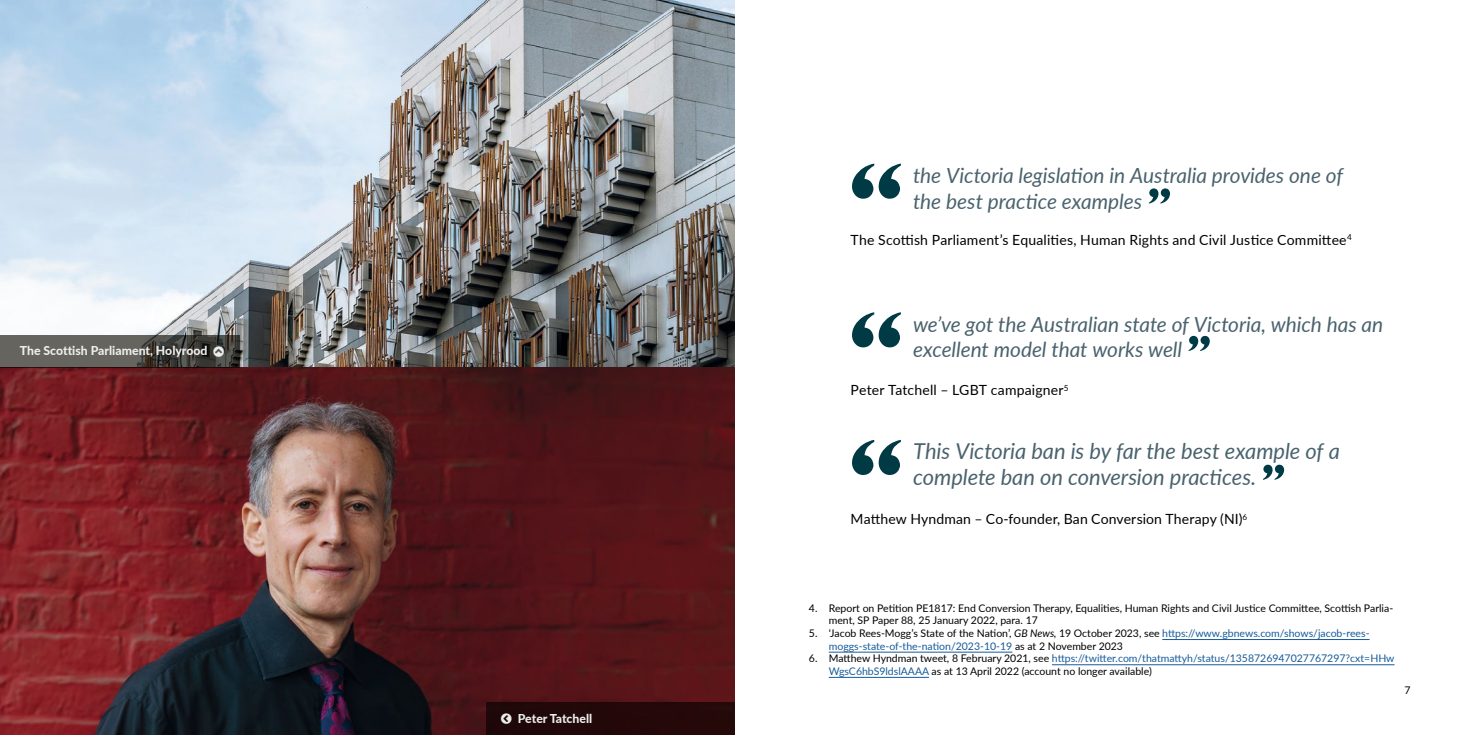
<style>
.page{position:relative;width:1469px;height:735px;background:#fff}
.page>*{position:absolute;margin:0;border:0;box-sizing:border-box;transform-origin:0 0}
.t1{font:700 121.45px "Perpetua Titling";color:#003a45}
.t2{font:700 52.5px "Perpetua Titling";color:#003a45}
.t3{font:italic 21.88px/26.2px "Lato";letter-spacing:-.005em;color:#4a626d}
.t4{font:italic 20.82px/26.2px "Lato";letter-spacing:-.005em;color:#4a626d}
.t5{font:14px "Lato";letter-spacing:.015em;color:#000}
.t6{font:800 12.25px "Lato";color:#ededeb}
.t7{font:10.5px/12.6px "Lato";color:#165b9a}
.t8{font:10.5px/12.6px "Lato";color:#000}
.s1{color:#000}
.s2{font-style:italic;color:#000}
</style>
<div class="page">
<img style="left:0;top:0;width:734px;height:367px">
<svg style="left:0;top:367px;width:734px;height:367px;background:#5e2326"></svg>
<div style="left:486px;top:701px;width:248px;height:33px;background:#230809"></div>
<svg style="left:0;top:334px;width:239px;height:33px;background:#585752"></svg>
<hr style="left:1162px;top:639px;width:207px;height:1px;background:#165b9a">
<hr style="left:828px;top:651px;width:184px;height:1px;background:#165b9a">
<hr style="left:1051px;top:664px;width:343px;height:1px;background:#165b9a">
<hr style="left:828px;top:676px;width:101px;height:1px;background:#165b9a">
<svg style="left:213px;top:346px;width:11px;height:10px"></svg>
<p class="t6" style="left:20px;top:341px;width:189px">The Scottish Parliament, Holyrood</p>
<p class="t6" style="left:518px;top:708px;width:76px">Peter Tatchell</p>
<h1 class="t1" style="left:848px;top:133px;width:57px">“</h1>
<h3 class="t4" style="left:913px;top:161px;width:431px">the Victoria legislation in Australia provides one of the best practice examples</h3>
<h2 class="t2" style="left:1147px;top:175px;width:26px">”</h2>
<h3 class="t5" style="left:850px;top:229px;width:503px">The Scottish Parliament’s Equalities, Human Rights and Civil Justice Committee<sup>4</sup></h3>
<h1 class="t1" style="left:848px;top:281px;width:57px">“</h1>
<h3 class="t4" style="left:913px;top:310px;width:471px;line-height:25px">we’ve got the Australian state of Victoria, which has an excellent model that works well</h3>
<h2 class="t2" style="left:1187px;top:322px;width:26px">”</h2>
<h3 class="t5" style="left:850px;top:380px;width:219px">Peter Tatchell – LGBT campaigner<sup>5</sup></h3>
<h1 class="t1" style="left:848px;top:408px;width:57px">“</h1>
<h3 class="t3" style="left:913px;top:437px;width:428px">This Victoria ban is by far the best example of a complete ban on conversion practices.</h3>
<h2 class="t2" style="left:1261px;top:451px;width:26px">”</h2>
<h3 class="t5" style="left:850px;top:509px;width:398px">Matthew Hyndman – Co-founder, Ban Conversion Therapy (NI)<sup>6</sup></h3>
<p class="t8" style="left:828px;top:601px;width:566px;text-indent:-20px">4. Report on Petition PE1817: End Conversion Therapy, Equalities, Human Rights and Civil Justice Committee, Scottish Parlia&shy;ment, SP Paper 88, 25 January 2022, para. 17</p>
<p class="t7" style="left:828px;top:626px;width:542px;text-indent:-20px"><span class="s1">5. ‘Jacob Rees-Mogg’s State of the Nation’,</span> <span class="s2">GB News,</span> <span class="s1">19 October 2023, see</span> https://www.gbnews.com/shows/jacob-rees&shy;moggs-state-of-the-nation/2023-10-19 <span class="s1">as at 2 November 2023</span></p>
<p class="t7" style="left:828px;top:651px;width:567px;text-indent:-20px"><span class="s1">6. Matthew Hyndman tweet, 8 February 2021, see</span> https://twitter.com/thatmattyh/status/1358726947027767297?cxt=HHw<br>WgsC6hbS9ldslAAAA <span class="s1">as at 13 April 2022 (account no longer available)</span></p>
<p class="t8" style="left:1404px;top:682px;width:8px">7</p>
</div>
